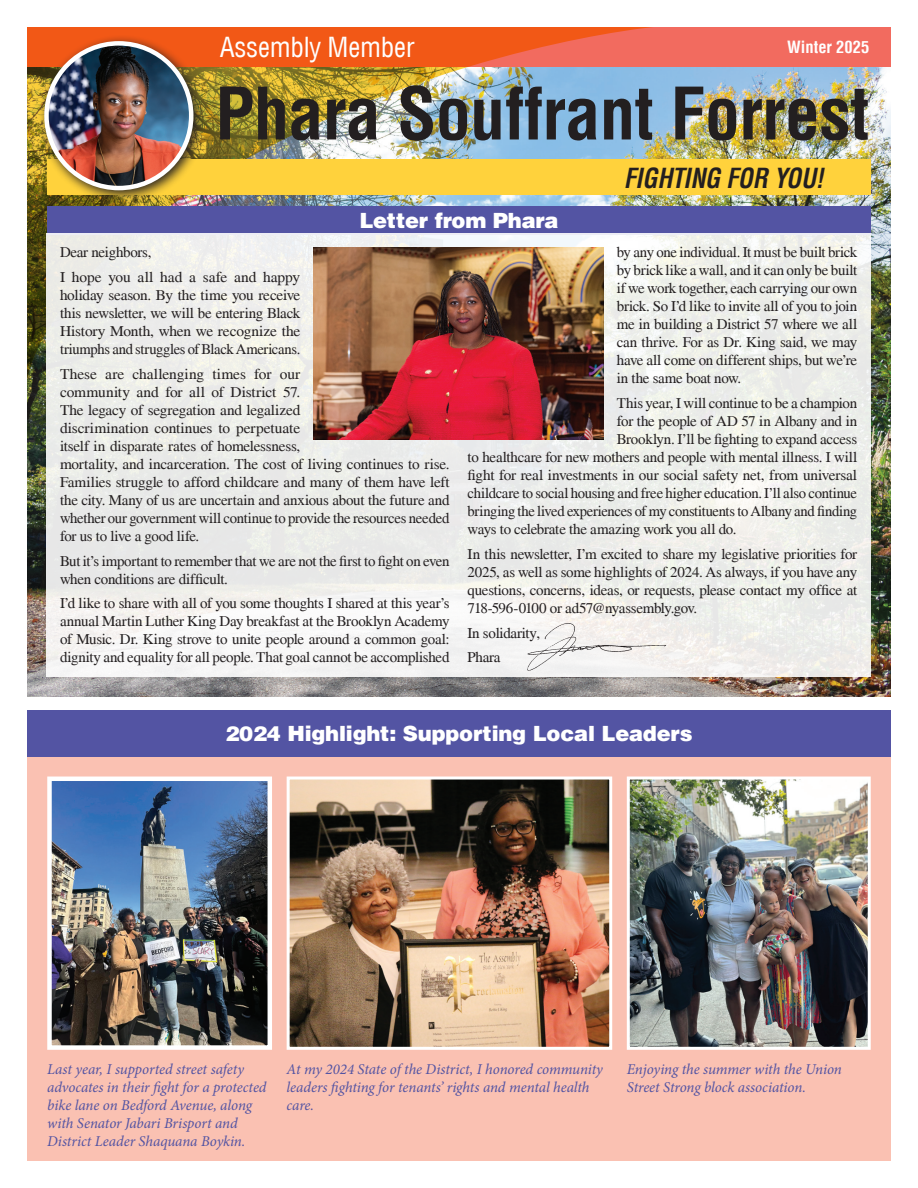
<style>
.page{position:relative;width:918px;height:1188px;background:#fff}
.page>*{position:absolute;margin:0;border:0;box-sizing:border-box;transform-origin:0 0}
.t1{font:700 condensed 70.5px "Helvetica";letter-spacing:-.01em;color:#231f20}
.t2{font:italic 700 condensed 27px "Helvetica";color:#231f20;scale:.9 1}
.t3{font:condensed 27px "Helvetica";letter-spacing:-.01em;color:#fff}
.Body_Text_-_Jamie{font:900 21px "Helvetica";letter-spacing:-.01em;color:#fff}
.t4{font:700 condensed 16.5px "Helvetica";color:#fff}
.t5{font:15px/18px "Times";letter-spacing:-.02em;color:#231f20;text-align:justify}
.t6{font:italic 15px/18px "Minion Pro";letter-spacing:-.01em;color:#5354a3}
</style>
<div class="page">
<img style="left:27px;top:66px;width:864px;height:631px">
<div style="left:27px;top:757px;width:864px;height:404px;background:#fac1b2"></div>
<div style="left:27px;top:27px;width:864px;height:39px;background:#f26b5f"></div>
<img style="left:27px;top:27px;width:627px;height:353px">
<div style="left:47px;top:160px;width:824px;height:35px;background:#ffd23c"></div>
<div style="left:37px;top:34px;width:170px;height:170px;background:#231f20;opacity:.95"></div>
<img style="left:46px;top:43px;width:145px;height:145px;border-radius:72px">
<div style="left:44px;top:41px;width:149px;height:149px;border:4px solid #fff;border-radius:50%"></div>
<div style="left:47px;top:206px;width:824px;height:29px;background:#5354a3"></div>
<div style="left:46px;top:234px;width:825px;height:443px;background:linear-gradient(to bottom,#eeefeb,#f0efee)"></div>
<img style="left:314px;top:247px;width:289px;height:193px">
<img style="left:522px;top:621px;width:145px;height:53px">
<div style="left:27px;top:710px;width:864px;height:47px;background:#5354a3"></div>
<img style="left:291px;top:781px;width:317px;height:265px">
<div style="left:287px;top:777px;width:325px;height:273px;border:3px solid #fff"></div>
<img style="left:52px;top:782px;width:215px;height:263px">
<div style="left:47px;top:777px;width:225px;height:273px;border:4px solid #fff"></div>
<img style="left:631px;top:781px;width:236px;height:265px">
<div style="left:627px;top:777px;width:244px;height:273px;border:3px solid #fff"></div>
<p class="t3" style="left:220px;top:34px;width:196px">Assembly Member</p>
<p class="t4" style="left:787px;top:39px;width:84px">Winter 2025</p>
<p class="t1" style="left:215px;top:80px;width:656px">Phara Souffrant Forrest</p>
<p class="Body_Text_-_Jamie" style="left:359px;top:211px;width:201px">Letter from Phara</p>
<p class="t2" style="left:624px;top:165px;width:223px">FIGHTING FOR YOU!</p>
<p class="t5" style="left:60px;top:245px;width:93px">Dear neighbors,</p>
<p class="t5" style="left:60px;top:269px;width:242px">I hope you all had a safe and happy holiday season. By the time you receive this newsletter, we will be entering Black History Month, when we recognize the triumphs and struggles of Black Americans.</p>
<p class="t5" style="left:60px;top:366px;width:391px;text-align:left">These are challenging times for our<br>community and for all of District 57.<br>The legacy of segregation and legalized<br>discrimination continues to perpetuate<br>itself in disparate rates of homelessness,<br>mortality, and incarceration. The cost of living continues to rise.<br>Families struggle to afford childcare and many of them have left the city. Many of us are uncertain and anxious about the future and whether our government will continue to provide the resources needed for us to live a good life.</p>
<p class="t5" style="left:60px;top:553px;width:391px">But it’s important to remember that we are not the first to fight on even when conditions are difficult.</p>
<p class="t5" style="left:60px;top:596px;width:391px">I’d like to share with all of you some thoughts I shared at this year’s annual Martin Luther King Day breakfast at the Brooklyn Academy of Music. Dr. King strove to unite people around a common goal: dignity and equality for all people. That goal cannot be accomplished</p>
<p class="t5" style="left:617px;top:245px;width:242px">by any one individual. It must be built brick by brick like a wall, and it can only be built if we work together, each carrying our own brick. So I’d like to invite all of you to join me in building a District 57 where we all can thrive. For as Dr. King said, we may have all come on different ships, but we’re in the same boat now.</p>
<p class="t5" style="left:617px;top:395px;width:242px">This year, I will continue to be a champion</p>
<p class="t5" style="left:617px;top:413px;width:242px">for the people of AD 57 in Albany and in</p>
<p class="t5" style="left:617px;top:431px;width:242px">Brooklyn. I’ll be fighting to expand access</p>
<p class="t5" style="left:468px;top:449px;width:391px">to healthcare for new mothers and people with mental illness. I will</p>
<p class="t5" style="left:468px;top:467px;width:391px">fight for real investments in our social safety net, from universal</p>
<p class="t5" style="left:468px;top:485px;width:391px">childcare to social housing and free higher education. I’ll also continue</p>
<p class="t5" style="left:468px;top:503px;width:391px">bringing the lived experiences of my constituents to Albany and finding</p>
<p class="t5" style="left:468px;top:521px;width:270px">ways to celebrate the amazing work you all do.</p>
<p class="t5" style="left:468px;top:546px;width:391px">In this newsletter, I’m excited to share my legislative priorities for 2025, as well as some highlights of 2024. As always, if you have any questions, concerns, ideas, or requests, please contact my office at 718-596-0100 or ad57@nyassembly.gov.</p>
<p class="t5" style="left:468px;top:625px;width:74px">In solidarity,</p>
<p class="t5" style="left:468px;top:650px;width:34px">Phara</p>
<p class="Body_Text_-_Jamie" style="left:225px;top:724px;width:469px">2024 Highlight: Supporting Local Leaders</p>
<p class="t6" style="left:47px;top:1060px;width:221px">Last year, I supported street safety advocates in their fight for a protected bike lane on Bedford Avenue, along with Senator Jabari Brisport and District Leader Shaquana Boykin.</p>
<p class="t6" style="left:627px;top:1060px;width:217px">Enjoying the summer with the Union<br>Street Strong block association.</p>
<p class="t6" style="left:287px;top:1060px;width:318px">At my 2024 State of the District, I honored community leaders fighting for tenants’ rights and mental health care.</p>
</div>
